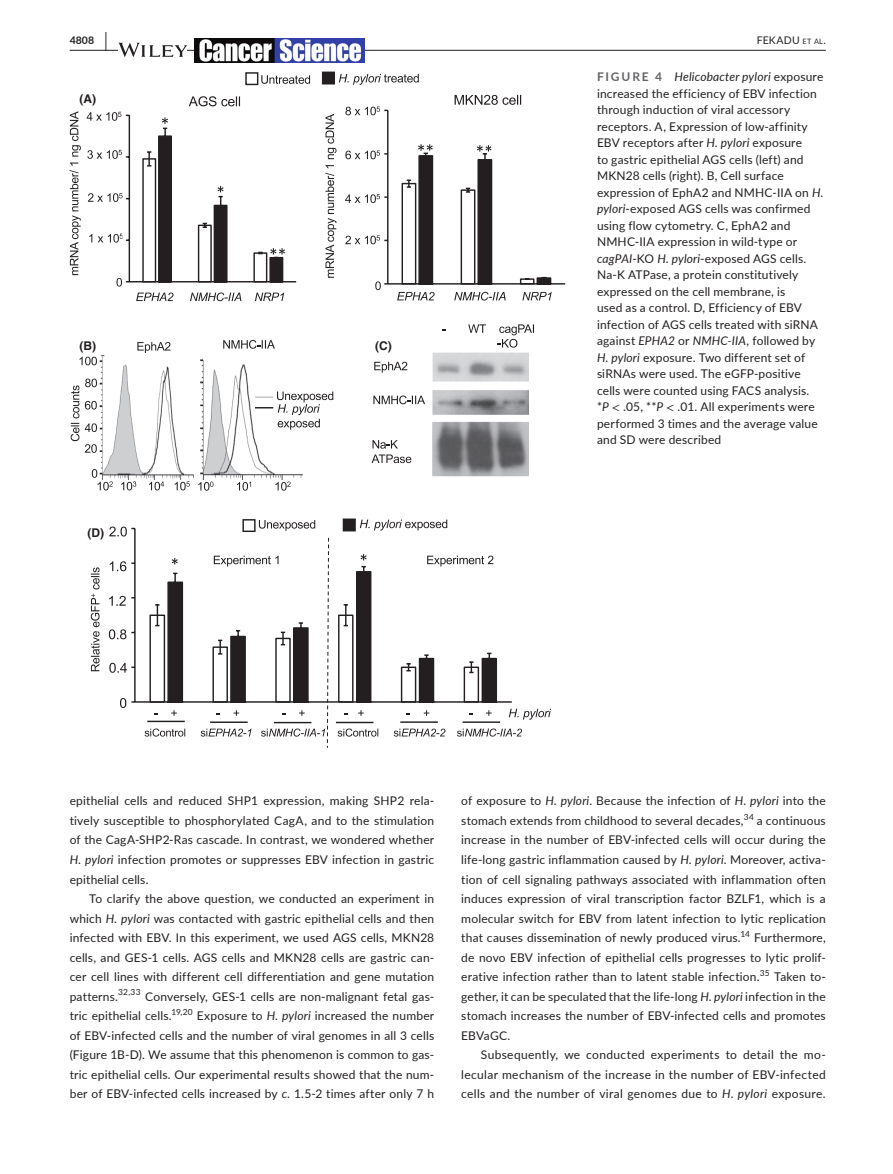
<style>
.page{position:relative;width:893px;height:1174px;background:#fff}
.page>*{position:absolute;margin:0;border:0;box-sizing:border-box;transform-origin:0 0}
.t1{font:12px/19.5px "Lato";letter-spacing:.015em;color:#231f20;text-align:justify}
.t2{font:700 12px "Helvetica";color:#231f20}
.t3{font:10.5px "Lato";letter-spacing:.02em;color:#231f20}
.t4{font:700 10.5px "Lato";color:#231f20}
.s1{font-size:19.5px}
.s2{font-size:7.35px}
.s3{font-weight:700;color:#636366}
.s4{font-style:italic}
.s5{font-family:"STIX"}
</style>
<div class="page">
<hr style="left:70px;top:50px;width:756px;height:1px;background:#231f20">
<svg style="left:118px;top:43px;width:69px;height:14px"></svg>
<img style="left:195px;top:38px;width:170px;height:24px">
<img style="left:99px;top:343px;width:430px;height:137px">
<svg style="left:91px;top:567px;width:9px;height:104px"></svg>
<div style="left:203px;top:333px;width:102px;height:27px;background:#fff"></div>
<div style="left:105px;top:351px;width:155px;height:6px;background:#fff"></div>
<svg style="left:71px;top:385px;width:8px;height:56px"></svg>
<svg style="left:85px;top:444px;width:12px;height:9px"></svg>
<svg style="left:85px;top:423px;width:12px;height:9px"></svg>
<svg style="left:85px;top:401px;width:12px;height:8px"></svg>
<svg style="left:85px;top:378px;width:12px;height:9px"></svg>
<svg style="left:79px;top:357px;width:18px;height:8px"></svg>
<svg style="left:137px;top:342px;width:33px;height:11px"></svg>
<svg style="left:223px;top:340px;width:52px;height:9px"></svg>
<svg style="left:255px;top:391px;width:78px;height:39px"></svg>
<svg style="left:92px;top:469px;width:21px;height:21px"></svg>
<svg style="left:121px;top:481px;width:15px;height:9px"></svg>
<svg style="left:149px;top:481px;width:15px;height:9px"></svg>
<svg style="left:175px;top:481px;width:15px;height:9px"></svg>
<svg style="left:198px;top:481px;width:15px;height:9px"></svg>
<svg style="left:237px;top:481px;width:14px;height:9px"></svg>
<svg style="left:276px;top:481px;width:15px;height:9px"></svg>
<svg style="left:261px;top:75px;width:49px;height:9px"></svg>
<div style="left:323px;top:72px;width:11px;height:12px;background:#231f20"></div>
<div style="left:322px;top:72px;width:13px;height:12px;border:1px solid #231f20"></div>
<svg style="left:339px;top:74px;width:80px;height:11px"></svg>
<div style="left:245px;top:72px;width:13px;height:13px;border:1px solid #231f20"></div>
<svg style="left:70px;top:111px;width:11px;height:164px"></svg>
<svg style="left:345px;top:95px;width:221px;height:205px"></svg>
<svg style="left:325px;top:114px;width:11px;height:164px"></svg>
<svg style="left:87px;top:96px;width:210px;height:205px"></svg>
<svg style="left:259px;top:520px;width:56px;height:7px"></svg>
<div style="left:343px;top:519px;width:12px;height:12px;background:#231f20"></div>
<div style="left:343px;top:518px;width:13px;height:13px;border:1px solid #231f20"></div>
<div style="left:242px;top:519px;width:14px;height:13px;border:1px solid #231f20"></div>
<svg style="left:131px;top:527px;width:317px;height:176px"></svg>
<svg style="left:120px;top:698px;width:6px;height:10px"></svg>
<svg style="left:109px;top:662px;width:18px;height:11px"></svg>
<svg style="left:109px;top:629px;width:17px;height:10px"></svg>
<svg style="left:109px;top:595px;width:17px;height:10px"></svg>
<svg style="left:110px;top:561px;width:16px;height:10px"></svg>
<svg style="left:109px;top:526px;width:18px;height:10px"></svg>
<svg style="left:145px;top:537px;width:406px;height:211px"></svg>
<svg style="left:372px;top:440px;width:39px;height:23px"></svg>
<svg style="left:374px;top:362px;width:33px;height:10px"></svg>
<svg style="left:360px;top:519px;width:87px;height:11px"></svg>
<svg style="left:468px;top:324px;width:18px;height:9px"></svg>
<svg style="left:498px;top:324px;width:36px;height:24px"></svg>
<svg style="left:373px;top:395px;width:52px;height:9px"></svg>
<p class="t4" style="left:70px;top:33px;width:39px">4808 <span class="s1">|</span></p>
<p class="t3" style="left:757px;top:33px;width:71px">FEKADU <span class="s2">et al</span>.</p>
<p class="t2" style="left:79px;top:91px;width:18px">(A)</p>
<p class="t2" style="left:79px;top:338px;width:18px">(B)</p>
<p class="t2" style="left:375px;top:338px;width:18px">(C)</p>
<p class="t2" style="left:87px;top:525px;width:18px">(D)</p>
<p class="t1" style="left:597px;top:68px;width:228px;line-height:16.5px;text-align:left"><span class="s3">FIGURE 4</span> <span class="s4">Helicobacter pylori</span> exposure increased the efficiency of EBV infection through induction of viral accessory receptors. A, Expression of low-affinity EBV receptors after <span class="s4">H. pylori</span> exposure<br>to gastric epithelial AGS cells (left) and MKN28 cells (right). B, Cell surface expression of EphA2 and NMHC-IIA on <span class="s4">H. pylori</span>-exposed AGS cells was confirmed using flow cytometry. C, EphA2 and NMHC-IIA expression in wild-type or <span class="s4">cagPAI</span>-KO <span class="s4">H. pylori</span>-exposed AGS cells.<br>Na-K ATPase, a protein constitutively expressed on the cell membrane, is<br>used as a control. D, Efficiency of EBV infection of AGS cells treated with siRNA against <span class="s4">EPHA2</span> or <span class="s4">NMHC-IIA</span>, followed by <span class="s4">H. pylori</span> exposure. Two different set of siRNAs were used. The eGFP-positive cells were counted using FACS analysis. *<span class="s4">P</span> <span class="s5">&lt;</span> .05, **<span class="s4">P</span> <span class="s5">&lt;</span> .01. All experiments were performed 3 times and the average value and SD were described</p>
<p class="t1" style="left:70px;top:791px;width:366px">epithelial cells and reduced SHP1 expression, making SHP2 rela&shy;tively susceptible to phosphorylated CagA, and to the stimulation of the CagA-SHP2-Ras cascade. In contrast, we wondered whether <span class="s4">H. pylori</span> infection promotes or suppresses EBV infection in gastric epithelial cells.</p>
<p class="t1" style="left:70px;top:888px;width:366px;text-indent:20px">To clarify the above question, we conducted an experiment in which <span class="s4">H. pylori</span> was contacted with gastric epithelial cells and then infected with EBV. In this experiment, we used AGS cells, MKN28 cells, and GES-1 cells. AGS cells and MKN28 cells are gastric can&shy;cer cell lines with different cell differentiation and gene mutation patterns.<sup>32,33</sup> Conversely, GES-1 cells are non-malignant fetal gas&shy;tric epithelial cells.<sup>19,20</sup> Exposure to <span class="s4">H. pylori</span> increased the number of EBV-infected cells and the number of viral genomes in all 3 cells (Figure 1B-D). We assume that this phenomenon is common to gas&shy;tric epithelial cells. Our experimental results showed that the num&shy;ber of EBV-infected cells increased by <span class="s4">c</span>. 1.5-2 times after only 7 h</p>
<p class="t1" style="left:461px;top:791px;width:366px">of exposure to <span class="s4">H. pylori</span>. Because the infection of <span class="s4">H. pylori</span> into the stomach extends from childhood to several decades,<sup>34</sup> a continuous increase in the number of EBV-infected cells will occur during the life-long gastric inflammation caused by <span class="s4">H. pylori</span>. Moreover, activa&shy;tion of cell signaling pathways associated with inflammation often induces expression of viral transcription factor BZLF1, which is a molecular switch for EBV from latent infection to lytic replication that causes dissemination of newly produced virus.<sup>14</sup> Furthermore, de novo EBV infection of epithelial cells progresses to lytic prolif&shy;erative infection rather than to latent stable infection.<sup>35</sup> Taken to&shy;gether, it can be speculated that the life-long <span class="s4">H. pylori</span> infection in the stomach increases the number of EBV-infected cells and promotes EBVaGC.</p>
<p class="t1" style="left:461px;top:1044px;width:366px;text-indent:20px">Subsequently, we conducted experiments to detail the mo&shy;lecular mechanism of the increase in the number of EBV-infected cells and the number of viral genomes due to <span class="s4">H. pylori</span> exposure.</p>
</div>
